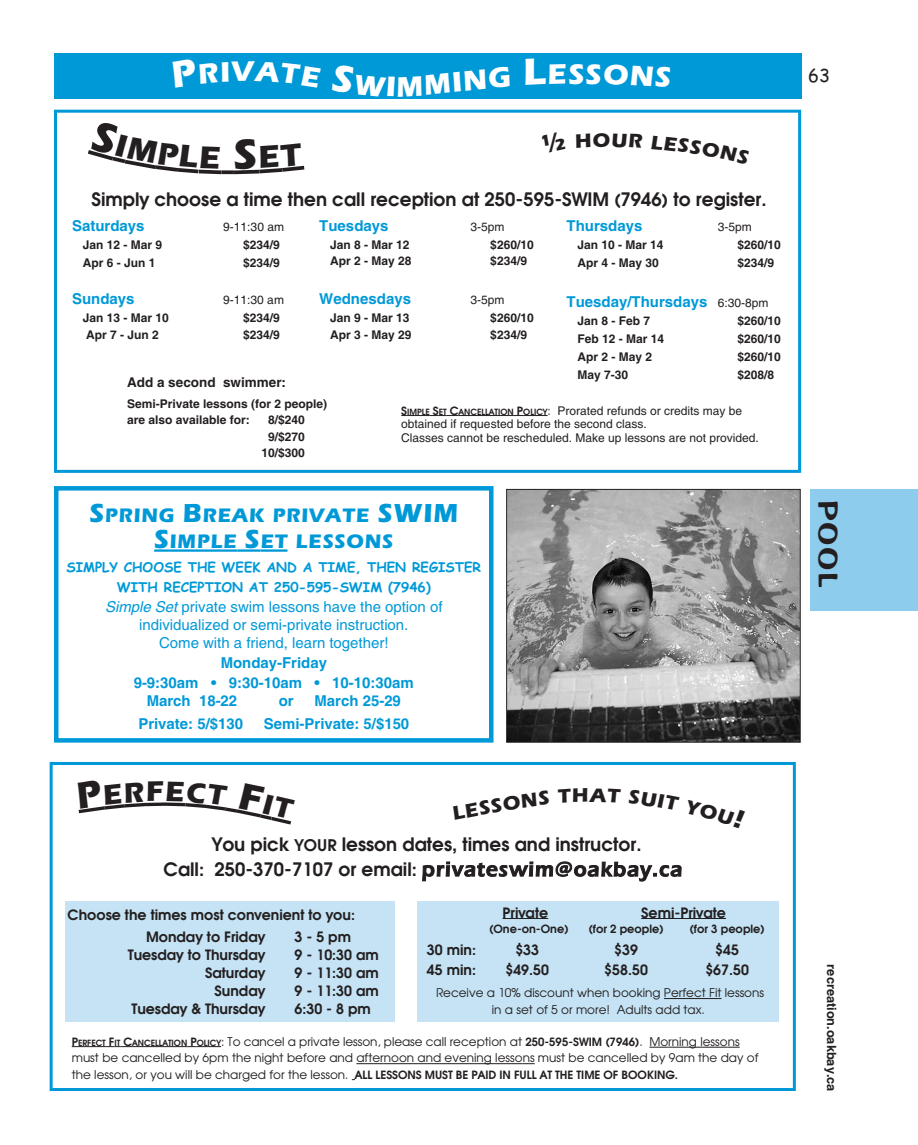
<style>
.page{position:relative;width:918px;height:1145px;background:#fff}
.page>*{position:absolute;margin:0;border:0;box-sizing:border-box;transform-origin:0 0}
.t1{font:700 29.25px "Eras ITC";color:#fff}
.t2{font:27px "Impress BT";color:#231f20;scale:1.3 1}
.t3{font:700 20.25px/26.1px "Eras ITC";letter-spacing:.04em;color:#0099d8;text-align:center}
.t4{font:19.5px/25.5px "Moderne Demi";color:#231f20;text-align:center}
.t5{font:18px "Comic Sans MS";color:#231f20}
.t6{font:15px/22.5px "Moderne Demi";color:#231f20}
.t7{font:700 15px/20.1px "Helvetica";color:#0099d8;text-align:center}
.t8{font:15px/18.3px "Helvetica";color:#0099d8;text-align:center}
.t9{font:700 13.5px/20.1px "Comic Sans MS";color:#0099d8;text-align:center}
.t10{font:700 13.5px "Helvetica";color:#231f20}
.t11{font:700 12.75px "Helvetica";color:#231f20}
.t12{font:700 12px/16.5px "Helvetica";color:#231f20}
.t13{font:12px/16.5px "Moderne";color:#231f20}
.t14{font:12px/13.5px "Helvetica";color:#231f20}
.t15{font:12px "Moderne Demi";letter-spacing:-.005em;color:#231f20}
.s1{font-size:18px}
.s2{font-weight:400;font-size:12px;color:#231f20}
.s3{font-family:"Moderne Demi"}
.s4{font-family:"Moderne Demi";font-size:9px}
.s5{font-family:"Moderne"}
.s6{font-size:27px}
.s7{font-style:italic}
.s8{font-size:16.8px}
.s9{font-family:"Eras ITC";font-weight:600;font-size:21px}
</style>
<div class="page">
<div style="left:54px;top:53px;width:747px;height:46px;background:#0099d8"></div>
<div style="left:65px;top:901px;width:330px;height:120px;background:#c5e3f4"></div>
<div style="left:50px;top:762px;width:746px;height:329px;border:3px solid #0099d8"></div>
<svg style="left:72px;top:1046px;width:60px;height:1px"></svg>
<hr style="left:132px;top:1046px;width:55px;height:1px;background:#231f20">
<svg style="left:187px;top:1046px;width:34px;height:1px"></svg>
<svg style="left:649px;top:1047px;width:19px;height:1px"></svg>
<hr style="left:668px;top:1047px;width:60px;height:1px;background:#231f20">
<svg style="left:728px;top:1047px;width:12px;height:1px"></svg>
<svg style="left:356px;top:1063px;width:28px;height:1px"></svg>
<hr style="left:384px;top:1063px;width:139px;height:1px;background:#231f20">
<svg style="left:523px;top:1063px;width:12px;height:1px"></svg>
<div style="left:54px;top:110px;width:747px;height:363px;border:3px solid #0099d8"></div>
<svg style="left:401px;top:415px;width:58px;height:1px"></svg>
<hr style="left:459px;top:415px;width:55px;height:1px;background:#231f20">
<svg style="left:514px;top:415px;width:34px;height:1px"></svg>
<div style="left:418px;top:901px;width:361px;height:120px;background:#c5e3f4"></div>
<hr style="left:503px;top:918px;width:45px;height:1px;background:#231f20">
<hr style="left:641px;top:918px;width:85px;height:1px;background:#231f20">
<hr style="left:664px;top:998px;width:57px;height:1px;background:#231f20">
<div style="left:54px;top:486px;width:440px;height:256px;border:4px solid #0099d8"></div>
<hr style="left:154px;top:549px;width:16px;height:3px;background:#0099d8">
<hr style="left:170px;top:549px;width:67px;height:3px;background:#0099d8">
<hr style="left:237px;top:549px;width:24px;height:3px;background:#0099d8">
<hr style="left:261px;top:549px;width:27px;height:3px;background:#0099d8">
<img style="left:508px;top:491px;width:291px;height:249px">
<div style="left:506px;top:489px;width:295px;height:253px;border:1px solid #231f20"></div>
<div style="left:810px;top:489px;width:108px;height:121px;background:#8dcced"></div>
<svg style="left:78px;top:802px;width:214px;height:23px"></svg>
<svg style="left:87px;top:150px;width:218px;height:25px"></svg>
<h1 class="t1" style="left:568px;top:56px;width:18px">S</h1>
<h3 class="t5" style="left:808px;top:65px;width:23px">63</h3>
<h3 class="t4" style="left:91px;top:187px;width:677px">Simply choose a time then call reception at 250-595-SWIM <span class="s1">(</span>7946<span class="s1">)</span> to register.</h3>
<p class="t7" style="left:72px;top:215px;width:74px">Saturdays</p>
<p class="t14" style="left:223px;top:220px;width:62px">9-11:30 am</p>
<p class="t12" style="left:83px;top:236px;width:81px">Jan 12 - Mar 9</p>
<p class="t12" style="left:243px;top:236px;width:38px">$234/9</p>
<p class="t12" style="left:83px;top:254px;width:74px">Apr 6 - Jun 1</p>
<p class="t12" style="left:243px;top:254px;width:38px">$234/9</p>
<p class="t7" style="left:72px;top:289px;width:64px">Sundays</p>
<p class="t14" style="left:223px;top:293px;width:62px">9-11:30 am</p>
<p class="t12" style="left:83px;top:310px;width:88px">Jan 13 - Mar 10</p>
<p class="t12" style="left:243px;top:310px;width:38px">$234/9</p>
<p class="t12" style="left:86px;top:326px;width:74px">Apr 7 - Jun 2</p>
<p class="t12" style="left:243px;top:326px;width:38px">$234/9</p>
<p class="t7" style="left:319px;top:215px;width:71px">Tuesdays</p>
<p class="t14" style="left:470px;top:220px;width:36px">3-5pm</p>
<p class="t12" style="left:330px;top:236px;width:81px">Jan 8 - Mar 12</p>
<p class="t12" style="left:490px;top:236px;width:45px">$260/10</p>
<p class="t12" style="left:330px;top:253px;width:83px">Apr 2 - May 28</p>
<p class="t12" style="left:490px;top:253px;width:38px">$234/9</p>
<p class="t7" style="left:319px;top:289px;width:93px">Wednesdays</p>
<p class="t14" style="left:470px;top:293px;width:36px">3-5pm</p>
<p class="t12" style="left:330px;top:310px;width:81px">Jan 9 - Mar 13</p>
<p class="t12" style="left:490px;top:310px;width:45px">$260/10</p>
<p class="t12" style="left:330px;top:326px;width:83px">Apr 3 - May 29</p>
<p class="t12" style="left:490px;top:326px;width:38px">$234/9</p>
<p class="t7" style="left:567px;top:215px;width:77px">Thursdays</p>
<p class="t14" style="left:718px;top:220px;width:36px">3-5pm</p>
<p class="t12" style="left:577px;top:236px;width:88px">Jan 10 - Mar 14</p>
<p class="t12" style="left:738px;top:236px;width:45px">$260/10</p>
<p class="t12" style="left:577px;top:254px;width:83px">Apr 4 - May 30</p>
<p class="t12" style="left:738px;top:254px;width:38px">$234/9</p>
<p class="t7" style="left:567px;top:292px;width:203px">Tuesday/Thursdays <span class="s2">6:30-8pm</span></p>
<p class="t12" style="left:577px;top:313px;width:74px">Jan 8 - Feb 7</p>
<p class="t12" style="left:738px;top:313px;width:45px">$260/10</p>
<p class="t12" style="left:577px;top:331px;width:88px">Feb 12 - Mar 14</p>
<p class="t12" style="left:738px;top:331px;width:45px">$260/10</p>
<p class="t12" style="left:577px;top:349px;width:76px">Apr 2 - May 2</p>
<p class="t12" style="left:738px;top:349px;width:45px">$260/10</p>
<p class="t12" style="left:577px;top:367px;width:52px">May 7-30</p>
<p class="t12" style="left:738px;top:367px;width:38px">$208/8</p>
<p class="t14" style="left:401px;top:404px;width:359px"><span class="s3">S</span><span class="s4">IMPLE</span> <span class="s3">S</span><span class="s4">ET</span> <span class="s3">C</span><span class="s4">ANCELLATION</span> <span class="s3">P</span><span class="s4">OLICY</span><span class="s5">:</span> Prorated refunds or credits may be obtained if requested before the second class.<br>Classes cannot be rescheduled. Make up lessons are not provided.</p>
<p class="t10" style="left:127px;top:374px;width:161px">Add a second swimmer:</p>
<p class="t12" style="left:127px;top:395px;width:202px">Semi-Private lessons (for 2 people) are also available for:</p>
<p class="t12" style="left:262px;top:412px;width:45px;text-align:center">8/$240<br>9/$270<br>10/$300</p>
<h3 class="t3" style="left:89px;top:502px;width:370px"><span class="s6">S</span>PRING <span class="s6">B</span>REAK PRIVATE <span class="s6">SWIM<br>S</span>IMPLE <span class="s6">S</span>ET LESSONS</h3>
<p class="t9" style="left:66px;top:557px;width:416px">SIMPLY CHOOSE THE WEEK AND A TIME, THEN REGISTER<br>WITH RECEPTION AT 250-595-SWIM (7946)</p>
<p class="t8" style="left:105px;top:597px;width:339px"><span class="s7">Simple Set</span> private swim lessons have the option of individualized or semi-private instruction.<br>Come with a friend, learn together!</p>
<p class="t7" style="left:134px;top:652px;width:282px">Monday-Friday<br>9-9:30am • 9:30-10am • 10-10:30am</p>
<p class="t7" style="left:147px;top:691px;width:92px">March 18-22</p>
<p class="t7" style="left:279px;top:691px;width:16px">or</p>
<p class="t7" style="left:315px;top:691px;width:88px">March 25-29</p>
<p class="t7" style="left:138px;top:714px;width:106px">Private: 5/$130</p>
<p class="t7" style="left:264px;top:714px;width:147px">Semi-Private: 5/$150</p>
<h2 class="t2" style="left:844px;top:500px;width:69px;rotate:90deg">POOL</h2>
<h3 class="t4" style="left:164px;top:831px;width:520px">You pick <span class="s8">YOUR</span> lesson dates, times and instructor.<br>Call: 250-370-7107 or email: <span class="s9">privateswim@oakbay.ca</span></h3>
<p class="t6" style="left:146px;top:903px;width:210px;text-indent:-78px">Choose the times most convenient to you:<br>Monday to Friday</p>
<p class="t6" style="left:503px;top:901px;width:47px">Private</p>
<p class="t6" style="left:641px;top:901px;width:86px">Semi-Private</p>
<p class="t15" style="left:489px;top:921px;width:81px">(One-on-One)</p>
<p class="t15" style="left:589px;top:921px;width:77px">(for 2 people)</p>
<p class="t15" style="left:690px;top:921px;width:77px">(for 3 people)</p>
<p class="t6" style="left:295px;top:926px;width:58px">3-5pm</p>
<p class="t6" style="left:427px;top:939px;width:51px">30 min:</p>
<p class="t6" style="left:515px;top:939px;width:25px">$33</p>
<p class="t6" style="left:614px;top:939px;width:25px">$39</p>
<p class="t6" style="left:715px;top:939px;width:25px">$45</p>
<p class="t6" style="left:427px;top:958px;width:51px">45 min:</p>
<p class="t6" style="left:505px;top:958px;width:45px">$49.50</p>
<p class="t6" style="left:604px;top:958px;width:45px">$58.50</p>
<p class="t6" style="left:705px;top:958px;width:45px">$67.50</p>
<p class="t13" style="left:436px;top:984px;width:330px;text-align:center">Receive a 10% discount when booking Perfect Fit lessons in a set of 5 or more! Adults add tax.</p>
<p class="t6" style="left:128px;top:944px;width:139px">Tuesday to Thursday</p>
<p class="t6" style="left:295px;top:944px;width:86px">9 - 10:30 am</p>
<p class="t6" style="left:205px;top:962px;width:62px">Saturday</p>
<p class="t6" style="left:295px;top:962px;width:86px">9 - 11:30 am</p>
<p class="t6" style="left:215px;top:980px;width:52px">Sunday</p>
<p class="t6" style="left:295px;top:980px;width:86px">9 - 11:30 am</p>
<p class="t6" style="left:131px;top:998px;width:135px">Tuesday &amp; Thursday</p>
<p class="t6" style="left:295px;top:998px;width:78px">6:30 - 8 pm</p>
<p class="t13" style="left:72px;top:1033px;width:688px"><span class="s3">P</span><span class="s4">ERFECT</span> <span class="s3">F</span><span class="s4">IT</span> <span class="s3">C</span><span class="s4">ANCELLATION</span> <span class="s3">P</span><span class="s4">OLICY</span>: To cancel a private lesson, please call reception at <span class="s3">250-595-SWIM (7946)</span>. Morning lessons must be cancelled by 6pm the night before and afternoon and evening lessons must be cancelled by 9am the day of</p>
<p class="t15" style="left:72px;top:1068px;width:608px"><span class="s5">the lesson, or you will be charged for the lesson.</span> ALL LESSONS MUST BE PAID IN FULL AT THE TIME OF BOOKING.</p>
<p class="t11" style="left:839px;top:964px;width:128px;rotate:90deg">recreation.oakbay.ca</p>
</div>
